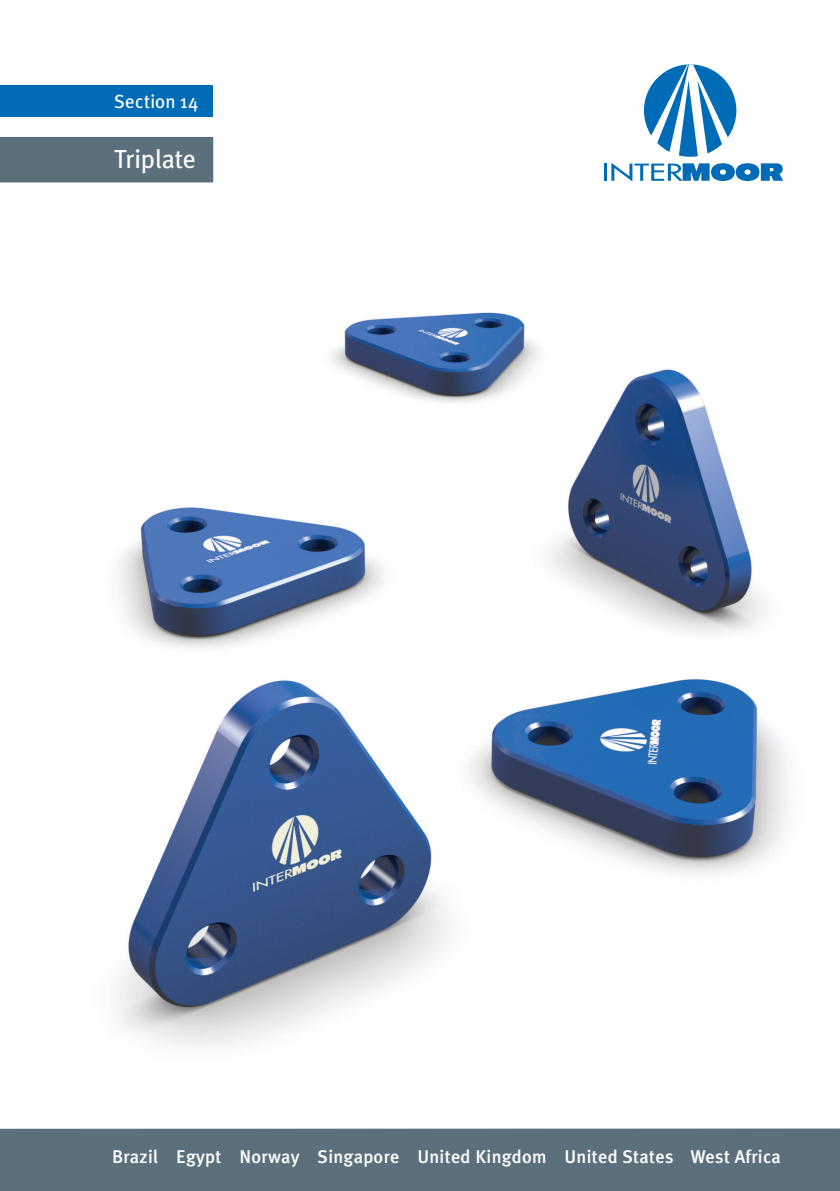
<style>
.page{position:relative;width:840px;height:1191px;background:#fff}
.page>*{position:absolute;margin:0;border:0;box-sizing:border-box;transform-origin:0 0}
.t1{font:26px "Meta Plus";letter-spacing:-.005em;color:#fff}
.t2{font:19px "Meta Plus";letter-spacing:.01em;color:#fff}
.t3{font:500 18.4px "Meta Plus";letter-spacing:.015em;color:#fff}
</style>
<div class="page">
<hr style="left:603px;top:164px;width:3px;height:17px;background:#006bb6">
<svg style="left:611px;top:163px;width:171px;height:18px"></svg>
<svg style="left:643px;top:64px;width:93px;height:93px"></svg>
<img style="left:112px;top:312px;width:679px;height:737px">
<div style="left:0;top:1128px;width:839px;height:63px;background:#5c707b"></div>
<div style="left:0;top:137px;width:213px;height:45px;background:#5c707b"></div>
<div style="left:0;top:85px;width:212px;height:31px;background:#006bb6"></div>
<p class="t2" style="left:114px;top:90px;width:86px">Section 14</p>
<h1 class="t1" style="left:114px;top:144px;width:83px">Triplate</h1>
<p class="t3" style="left:112px;top:1145px;width:669px">Brazil Egypt Norway Singapore United Kingdom United States West Africa</p>
</div>
